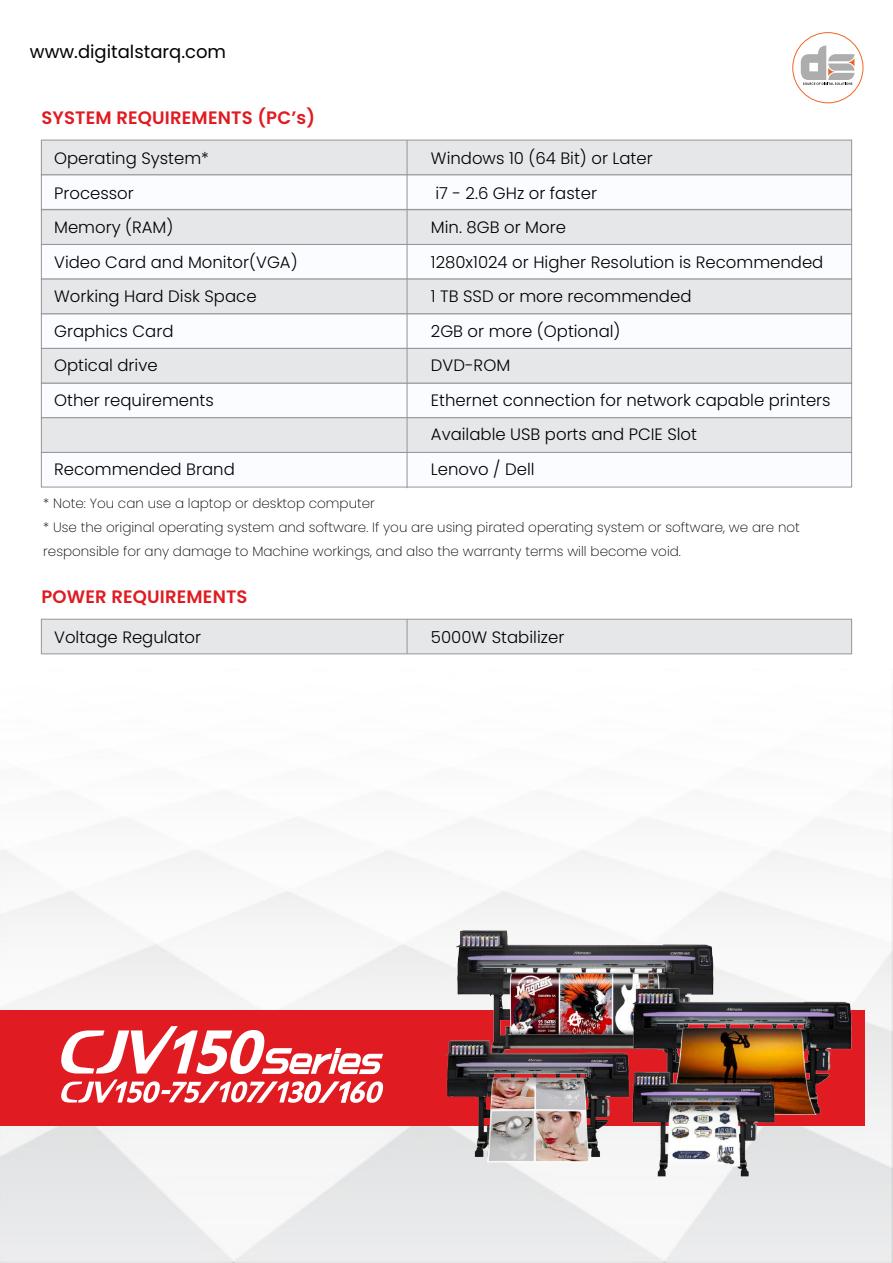
<style>
.page{position:relative;width:893px;height:1263px;background:#fff}
.page>*{position:absolute;margin:0;border:0;box-sizing:border-box;transform-origin:0 0}
.t1{font:600 18px "Poppins";letter-spacing:.01em;color:#e01b22}
.t2{font:18px "Poppins";color:#000}
.t3{font:300 16.5px/34.5px "Poppins";color:#000}
.t4{font:200 13.5px/24px "Poppins";color:#000}
</style>
<div class="page">
<img style="left:0;top:727px;width:893px;height:536px">
<div style="left:41px;top:174px;width:811px;height:36px;background:#fafcff"></div>
<div style="left:41px;top:140px;width:811px;height:35px;background:#e6e7e8;border:1px solid #939598"></div>
<div style="left:41px;top:244px;width:811px;height:35px;background:#fafcff;border:1px solid #939598"></div>
<div style="left:41px;top:209px;width:811px;height:36px;background:#e6e7e8;border:1px solid #939598"></div>
<div style="left:41px;top:313px;width:811px;height:36px;background:#fafcff;border:1px solid #939598"></div>
<div style="left:41px;top:279px;width:811px;height:35px;background:#e6e7e8;border:1px solid #939598"></div>
<div style="left:41px;top:383px;width:811px;height:35px;background:#fafcff;border:1px solid #939598"></div>
<div style="left:41px;top:348px;width:811px;height:35px;background:#e6e7e8;border:1px solid #939598"></div>
<div style="left:41px;top:452px;width:811px;height:35px;background:#fafcff;border:1px solid #939598"></div>
<div style="left:41px;top:417px;width:811px;height:36px;background:#e6e7e8;border:1px solid #939598"></div>
<hr style="left:407px;top:140px;width:1px;height:348px;background:#939598">
<div style="left:41px;top:619px;width:811px;height:35px;background:#e6e7e8;border:1px solid #939598"></div>
<hr style="left:407px;top:619px;width:1px;height:35px;background:#939598">
<div style="left:0;top:1010px;width:864px;height:116px;background:#e01b22"></div>
<div style="left:792px;top:32px;width:71px;height:71px;border:1px solid #f16623;border-radius:50%"></div>
<svg style="left:800px;top:45px;width:54px;height:40px"></svg>
<svg style="left:61px;top:1026px;width:322px;height:77px"></svg>
<img style="left:440px;top:924px;width:288px;height:114px">
<img style="left:630px;top:986px;width:225px;height:129px">
<img style="left:436px;top:1038px;width:205px;height:129px">
<img style="left:620px;top:1068px;width:167px;height:112px">
<p class="t2" style="left:30px;top:42px;width:198px">www.digitalstarq.com</p>
<p class="t1" style="left:41px;top:107px;width:275px">SYSTEM REQUIREMENTS (PC’s)</p>
<p class="t3" style="left:54px;top:141px;width:156px">Operating System*</p>
<p class="t3" style="left:431px;top:141px;width:223px">Windows 10 (64 Bit) or Later</p>
<p class="t3" style="left:54px;top:176px;width:81px">Processor</p>
<p class="t3" style="left:435px;top:176px;width:163px">i7 - 2.6 GHz or faster</p>
<p class="t3" style="left:54px;top:210px;width:121px">Memory (RAM)</p>
<p class="t3" style="left:431px;top:210px;width:137px">Min. 8GB or More</p>
<p class="t3" style="left:54px;top:245px;width:245px">Video Card and Monitor(VGA)</p>
<p class="t3" style="left:431px;top:245px;width:394px">1280x1024 or Higher Resolution is Recommended</p>
<p class="t3" style="left:54px;top:279px;width:204px">Working Hard Disk Space</p>
<p class="t3" style="left:431px;top:279px;width:262px">1 TB SSD or more recommended</p>
<p class="t3" style="left:54px;top:314px;width:121px">Graphics Card</p>
<p class="t3" style="left:431px;top:314px;width:191px">2GB or more (Optional)</p>
<p class="t3" style="left:54px;top:348px;width:105px">Optical drive</p>
<p class="t3" style="left:431px;top:348px;width:81px">DVD-ROM</p>
<p class="t3" style="left:54px;top:383px;width:161px">Other requirements</p>
<p class="t3" style="left:431px;top:383px;width:401px">Ethernet connection for network capable printers<br>Available USB ports and PCIE Slot</p>
<p class="t3" style="left:54px;top:452px;width:182px">Recommended Brand</p>
<p class="t3" style="left:431px;top:452px;width:105px">Lenovo / Dell</p>
<p class="t4" style="left:43px;top:492px;width:758px">* Note: You can use a laptop or desktop computer<br>* Use the original operating system and software. If you are using pirated operating system or software, we are not responsible for any damage to Machine workings, and also the warranty terms will become void.</p>
<p class="t1" style="left:41px;top:586px;width:208px">POWER REQUIREMENTS</p>
<p class="t3" style="left:54px;top:620px;width:149px">Voltage Regulator</p>
<p class="t3" style="left:431px;top:620px;width:135px">5000W Stabilizer</p>
</div>
